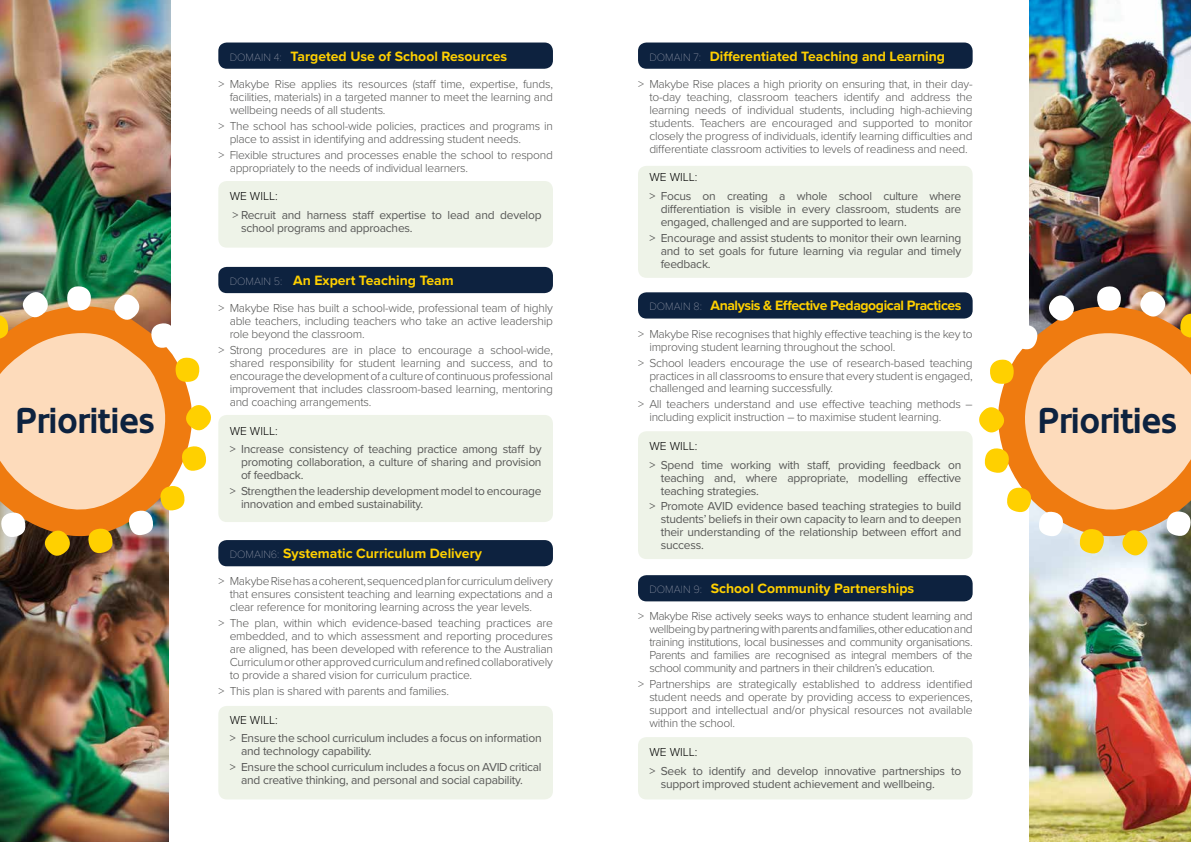
<style>
.page{position:relative;width:1191px;height:842px;background:#fff}
.page>*{position:absolute;margin:0;border:0;box-sizing:border-box;transform-origin:0 0}
.t1{font:700 36px "Oblik";letter-spacing:-.03em;color:#0d223f}
.t2{font:700 14px "Proxima Nova";color:#ffd000}
.t3{font:700 14px "Proxima Nova";letter-spacing:-.03em;color:#ffd000}
.t4{font:300 12px/13px "Proxima Nova";letter-spacing:-.02em;color:#575756;text-align:justify}
.t5{font:12px/13px "Proxima Nova";letter-spacing:-.02em;color:#575756}
.t6{font:300 12px "Proxima Nova";color:#000}
.s1{font-family:"Proxima Nova T";font-weight:100;font-size:11px;color:#9a9ead}
</style>
<div class="page">
<img style="left:0;top:0;width:170px;height:286px">
<img style="left:0;top:557px;width:169px;height:285px">
<img style="left:1029px;top:557px;width:162px;height:285px">
<img style="left:1029px;top:0;width:162px;height:286px">
<div style="left:218px;top:181px;width:335px;height:67px;background:#eef3e8;border-radius:9px"></div>
<div style="left:218px;top:43px;width:335px;height:26px;background:#0d223f;border-radius:9px"></div>
<div style="left:218px;top:415px;width:335px;height:107px;background:#eef3e8;border-radius:9px"></div>
<div style="left:218px;top:267px;width:335px;height:26px;background:#0d223f;border-radius:9px"></div>
<div style="left:218px;top:706px;width:335px;height:93px;background:#eef3e8;border-radius:9px"></div>
<div style="left:218px;top:540px;width:335px;height:26px;background:#0d223f;border-radius:9px"></div>
<div style="left:638px;top:166px;width:334px;height:112px;background:#eef3e8;border-radius:9px"></div>
<div style="left:638px;top:43px;width:334px;height:26px;background:#0d223f;border-radius:9px"></div>
<div style="left:638px;top:431px;width:334px;height:128px;background:#eef3e8;border-radius:9px"></div>
<div style="left:638px;top:292px;width:334px;height:27px;background:#0d223f;border-radius:9px"></div>
<div style="left:638px;top:737px;width:334px;height:62px;background:#eef3e8;border-radius:9px"></div>
<div style="left:638px;top:575px;width:334px;height:26px;background:#0d223f;border-radius:9px"></div>
<svg style="left:0;top:286px;width:211px;height:271px"></svg>
<svg style="left:979px;top:286px;width:212px;height:271px"></svg>
<p class="t2" style="left:649px;top:48px;width:297px"><span class="s1">DOMAIN 7:</span> Differentiated Teaching and Learning</p>
<p class="t4" style="left:649px;top:78px;width:325px;text-indent:-11px">&gt; Makybe Rise places a high priority on ensuring that, in their day&shy;to-day teaching, classroom teachers identify and address the learning needs of individual students, including high-achieving students. Teachers are encouraged and supported to monitor closely the progress of individuals, identify learning difficulties and differentiate classroom activities to levels of readiness and need.</p>
<p class="t6" style="left:649px;top:170px;width:50px">WE WILL:</p>
<p class="t5" style="left:660px;top:190px;width:302px;text-align:justify;text-indent:-11px">&gt; Focus on creating a whole school culture where differentiation is visible in every classroom, students are engaged, challenged and are supported to learn.</p>
<p class="t5" style="left:660px;top:232px;width:302px;text-align:justify;text-indent:-11px">&gt; Encourage and assist students to monitor their own learning and to set goals for future learning via regular and timely feedback.</p>
<p class="t3" style="left:649px;top:297px;width:314px"><span class="s1">DOMAIN 8:</span> Analysis &amp; Effective Pedagogical Practices</p>
<p class="t4" style="left:649px;top:327px;width:325px;text-indent:-11px">&gt; Makybe Rise recognises that highly effective teaching is the key to improving student learning throughout the school.</p>
<p class="t4" style="left:649px;top:356px;width:325px;text-indent:-11px">&gt; School leaders encourage the use of research-based teaching practices in all classrooms to ensure that every student is engaged, challenged and learning successfully.</p>
<p class="t4" style="left:649px;top:398px;width:325px;text-indent:-11px">&gt; All teachers understand and use effective teaching methods – including explicit instruction – to maximise student learning.</p>
<p class="t6" style="left:649px;top:439px;width:50px">WE WILL:</p>
<p class="t5" style="left:660px;top:458px;width:302px;text-align:justify;text-indent:-11px">&gt; Spend time working with staff, providing feedback on teaching and, where appropriate, modelling effective teaching strategies.</p>
<p class="t5" style="left:660px;top:500px;width:302px;text-align:justify;text-indent:-11px">&gt; Promote AVID evidence based teaching strategies to build students’ beliefs in their own capacity to learn and to deepen their understanding of the relationship between effort and success.</p>
<p class="t2" style="left:649px;top:580px;width:266px"><span class="s1">DOMAIN 9:</span> School Community Partnerships</p>
<p class="t4" style="left:649px;top:610px;width:325px;text-indent:-11px">&gt; Makybe Rise actively seeks ways to enhance student learning and wellbeing by partnering with parents and families, other education and training institutions, local businesses and community organisations.<br>Parents and families are recognised as integral members of the school community and partners in their children’s education.</p>
<p class="t4" style="left:649px;top:678px;width:325px;text-indent:-11px">&gt; Partnerships are strategically established to address identified student needs and operate by providing access to experiences, support and intellectual and/or physical resources not available within the school.</p>
<p class="t6" style="left:649px;top:745px;width:50px">WE WILL:</p>
<p class="t5" style="left:660px;top:764px;width:302px;text-indent:-11px">&gt; Seek to identify and develop innovative partnerships to support improved student achievement and wellbeing.</p>
<p class="t2" style="left:230px;top:48px;width:279px"><span class="s1">DOMAIN 4:</span> Targeted Use of School Resources</p>
<p class="t4" style="left:230px;top:78px;width:325px;text-indent:-11px">&gt; Makybe Rise applies its resources (staff time, expertise, funds, facilities, materials) in a targeted manner to meet the learning and wellbeing needs of all students.</p>
<p class="t4" style="left:230px;top:119px;width:325px;text-indent:-11px">&gt; The school has school-wide policies, practices and programs in place to assist in identifying and addressing student needs.</p>
<p class="t4" style="left:230px;top:148px;width:325px;text-indent:-11px">&gt; Flexible structures and processes enable the school to respond appropriately to the needs of individual learners.</p>
<p class="t6" style="left:230px;top:189px;width:50px">WE WILL:</p>
<p class="t5" style="left:241px;top:208px;width:302px;text-indent:-8px">&gt; Recruit and harness staff expertise to lead and develop school programs and approaches.</p>
<p class="t2" style="left:230px;top:272px;width:225px"><span class="s1">DOMAIN 5:</span> An Expert Teaching Team</p>
<p class="t4" style="left:230px;top:302px;width:325px;text-indent:-11px">&gt; Makybe Rise has built a school-wide, professional team of highly able teachers, including teachers who take an active leadership role beyond the classroom.</p>
<p class="t4" style="left:230px;top:344px;width:325px;text-indent:-11px">&gt; Strong procedures are in place to encourage a school-wide, shared responsibility for student learning and success, and to encourage the development of a culture of continuous professional improvement that includes classroom-based learning, mentoring and coaching arrangements.</p>
<p class="t6" style="left:230px;top:423px;width:50px">WE WILL:</p>
<p class="t5" style="left:241px;top:443px;width:302px;text-align:justify;text-indent:-11px">&gt; Increase consistency of teaching practice among staff by promoting collaboration, a culture of sharing and provision of feedback.</p>
<p class="t5" style="left:241px;top:485px;width:302px;text-indent:-11px">&gt; Strengthen the leadership development model to encourage innovation and embed sustainability.</p>
<p class="t2" style="left:230px;top:545px;width:254px"><span class="s1">DOMAIN6:</span> Systematic Curriculum Delivery</p>
<p class="t4" style="left:230px;top:575px;width:325px;text-indent:-11px">&gt; Makybe Rise has a coherent, sequenced plan for curriculum delivery that ensures consistent teaching and learning expectations and a clear reference for monitoring learning across the year levels.</p>
<p class="t4" style="left:230px;top:617px;width:325px;text-indent:-11px">&gt; The plan, within which evidence-based teaching practices are embedded, and to which assessment and reporting procedures are aligned, has been developed with reference to the Australian Curriculum or other approved curriculum and refined collaboratively to provide a shared vision for curriculum practice.</p>
<p class="t4" style="left:218px;top:685px;width:232px">&gt; This plan is shared with parents and families.</p>
<p class="t6" style="left:230px;top:712px;width:50px">WE WILL:</p>
<p class="t5" style="left:241px;top:732px;width:302px;text-indent:-11px">&gt; Ensure the school curriculum includes a focus on information and technology capability.</p>
<p class="t5" style="left:241px;top:761px;width:302px;text-indent:-11px">&gt; Ensure the school curriculum includes a focus on AVID critical and creative thinking, and personal and social capability.</p>
<h1 class="t1" style="left:14px;top:400px;width:142px">Priorities</h1>
<h1 class="t1" style="left:1036px;top:400px;width:142px">Priorities</h1>
</div>
